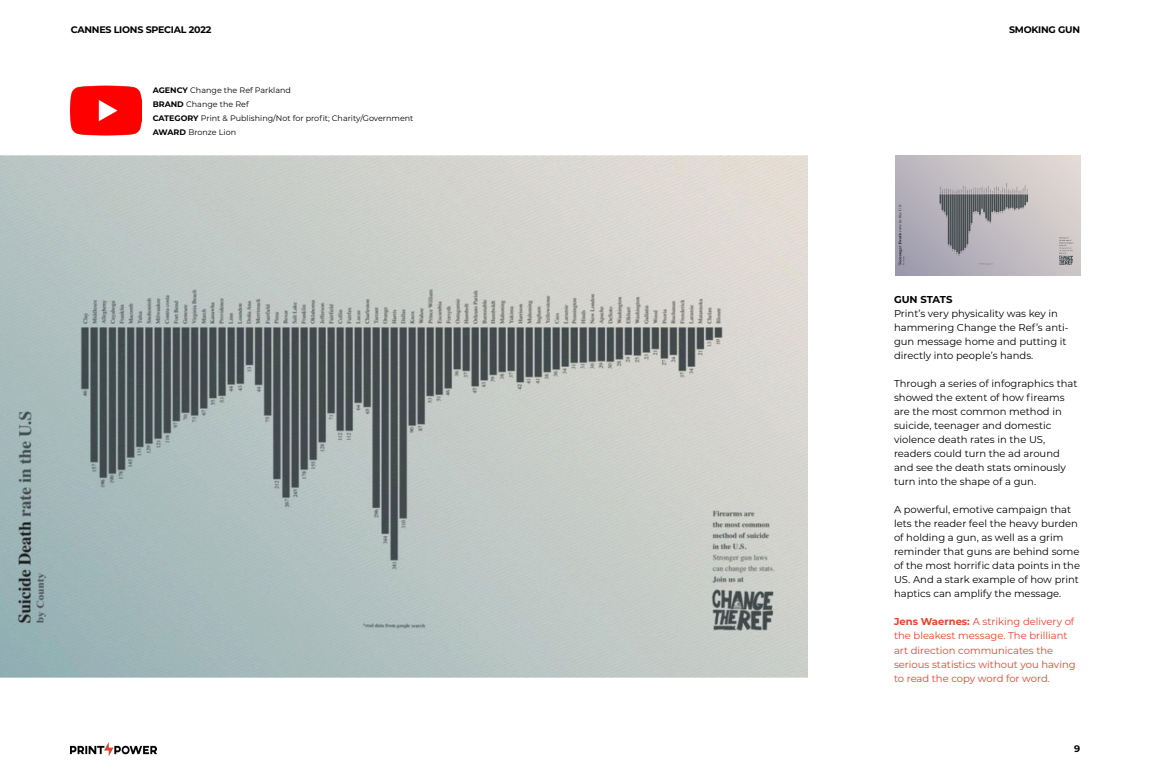
<style>
.page{position:relative;width:1151px;height:783px;background:#fff}
.page>*{position:absolute;margin:0;border:0;box-sizing:border-box;transform-origin:0 0}
.Body_copy{font:10px/14px "Montserrat";color:#000}
.Body_copy-2{font:10px/14px "Montserrat";color:#e8412b}
.Body_copy-3{font:700 10px "Montserrat";letter-spacing:-.005em;color:#000}
.t1{font:700 9.5px "Montserrat";letter-spacing:-.025em;color:#000}
.t2{font:8px/14px "Montserrat";color:#000}
.s1{font-weight:700}
</style>
<div class="page">
<img style="left:71px;top:742px;width:86px;height:13px">
<img style="left:0;top:155px;width:807px;height:522px">
<img style="left:895px;top:155px;width:185px;height:120px">
<img style="left:71px;top:85px;width:70px;height:51px">
<p class="t1" style="left:71px;top:23px;width:142px">CANNES LIONS SPECIAL 2022</p>
<p class="t1" style="left:1009px;top:23px;width:73px">SMOKING GUN</p>
<p class="t2" style="left:153px;top:83px;width:262px"><span class="s1">AGENCY</span> Change the Ref Parkland<br><span class="s1">BRAND</span> Change the Ref<br><span class="s1">CATEGORY</span> Print &amp; Publishing/Not for profit; Charity/Government <span class="s1">AWARD</span> Bronze Lion</p>
<p class="Body_copy-3" style="left:894px;top:292px;width:60px">GUN STATS</p>
<p class="Body_copy" style="left:894px;top:306px;width:176px">Print’s very physicality was key in hammering Change the Ref’s anti&shy;gun message home and putting it directly into people’s hands.</p>
<p class="Body_copy" style="left:894px;top:376px;width:185px">Through a series of infographics that showed the extent of how fireams are the most common method in suicide, teenager and domestic violence death rates in the US, readers could turn the ad around and see the death stats ominously turn into the shape of a gun.</p>
<p class="Body_copy" style="left:894px;top:502px;width:188px">A powerful, emotive campaign that lets the reader feel the heavy burden of holding a gun, as well as a grim reminder that guns are behind some of the most horrific data points in the US. And a stark example of how print haptics can amplify the message.</p>
<p class="Body_copy-2" style="left:894px;top:614px;width:183px"><span class="s1">Jens Waernes:</span> A striking delivery of the bleakest message. The brilliant art direction communicates the serious statistics without you having to read the copy word for word.</p>
<p class="t1" style="left:1074px;top:741px;width:8px">9</p>
</div>
